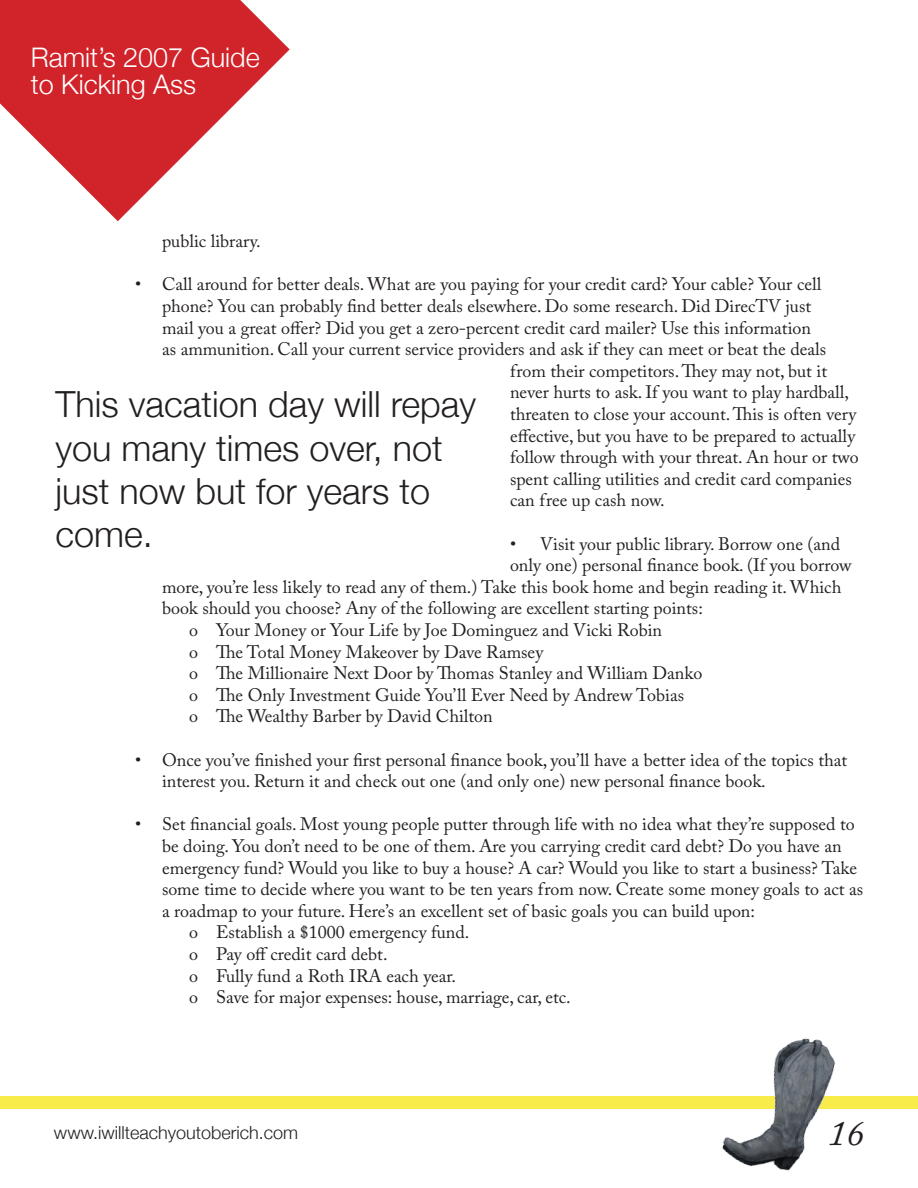
<style>
.page{position:relative;width:918px;height:1188px;background:#fff}
.page>*{position:absolute;margin:0;border:0;box-sizing:border-box;transform-origin:0 0}
.t1{font:300 36px/43.2px "Helvetica Neue";color:#231f20}
.t2{font:italic 36px "Adobe Caslon Pro";color:#231f20}
.t3{font:300 27px/27px "Helvetica Neue";color:#fff}
.t4{font:18px/21.6px "Adobe Caslon Pro";color:#231f20}
.t5{font:300 18px "Helvetica Neue";color:#231f20}
</style>
<div class="page">
<div style="left:1px;top:1096px;width:917px;height:12px;background:#f8ec4b"></div>
<img style="left:679px;top:1038px;width:186px;height:133px">
<svg style="left:0;top:0;width:290px;height:221px;fill:#d1232a"></svg>
<h2 class="t3" style="left:31px;top:44px;width:231px">Ramit’s 2007 Guide to Kicking Ass</h2>
<p class="t4" style="left:162px;top:230px;width:100px">public library.</p>
<p class="t4" style="left:135px;top:273px;width:688px">• Call around for better deals. What are you paying for your credit card? Your cable? Your cell</p>
<p class="t4" style="left:162px;top:295px;width:651px">phone? You can probably find better deals elsewhere. Do some research. Did DirecTV just</p>
<p class="t4" style="left:162px;top:317px;width:650px">mail you a great offer? Did you get a zero-percent credit card mailer? Use this information</p>
<p class="t4" style="left:162px;top:338px;width:666px">as ammunition. Call your current service providers and ask if they can meet or beat the deals</p>
<p class="t4" style="left:510px;top:360px;width:319px">from their competitors. They may not, but it</p>
<p class="t4" style="left:510px;top:381px;width:341px">never hurts to ask. If you want to play hardball,</p>
<p class="t4" style="left:510px;top:403px;width:348px">threaten to close your account. This is often very</p>
<p class="t4" style="left:510px;top:425px;width:347px">effective, but you have to be prepared to actually</p>
<p class="t4" style="left:510px;top:446px;width:350px">follow through with your threat. An hour or two</p>
<p class="t4" style="left:510px;top:468px;width:343px">spent calling utilities and credit card companies</p>
<p class="t4" style="left:510px;top:489px;width:156px">can free up cash now.</p>
<p class="t4" style="left:510px;top:533px;width:332px">• Visit your public library. Borrow one (and</p>
<p class="t4" style="left:510px;top:554px;width:343px">only one) personal finance book. (If you borrow</p>
<p class="t4" style="left:162px;top:576px;width:681px">more, you’re less likely to read any of them.) Take this book home and begin reading it. Which</p>
<p class="t4" style="left:162px;top:597px;width:542px">book should you choose? Any of the following are excellent starting points:</p>
<p class="t4" style="left:189px;top:619px;width:475px">o Your Money or Your Life by Joe Dominguez and Vicki Robin</p>
<p class="t4" style="left:189px;top:641px;width:356px">o The Total Money Makeover by Dave Ramsey</p>
<p class="t4" style="left:189px;top:662px;width:515px">o The Millionaire Next Door by Thomas Stanley and William Danko</p>
<p class="t4" style="left:189px;top:684px;width:497px">o The Only Investment Guide You’ll Ever Need by Andrew Tobias</p>
<p class="t4" style="left:189px;top:705px;width:305px">o The Wealthy Barber by David Chilton</p>
<p class="t4" style="left:162px;top:749px;width:687px;text-indent:-27px">• Once you’ve finished your first personal finance book, you’ll have a better idea of the topics that interest you. Return it and check out one (and only one) new personal finance book.</p>
<p class="t4" style="left:135px;top:813px;width:721px">• Set financial goals. Most young people putter through life with no idea what they’re supposed to</p>
<p class="t4" style="left:162px;top:835px;width:681px">be doing. You don’t need to be one of them. Are you carrying credit card debt? Do you have an</p>
<p class="t4" style="left:162px;top:857px;width:697px">emergency fund? Would you like to buy a house? A car? Would you like to start a business? Take</p>
<p class="t4" style="left:162px;top:878px;width:703px">some time to decide where you want to be ten years from now. Create some money goals to act as</p>
<p class="t4" style="left:162px;top:900px;width:595px">a roadmap to your future. Here’s an excellent set of basic goals you can build upon:</p>
<p class="t4" style="left:189px;top:921px;width:282px">o Establish a $1000 emergency fund.</p>
<p class="t4" style="left:189px;top:943px;width:200px">o Pay off credit card debt.</p>
<p class="t4" style="left:189px;top:965px;width:269px">o Fully fund a Roth IRA each year.</p>
<p class="t4" style="left:189px;top:986px;width:383px">o Save for major expenses: house, marriage, car, etc.</p>
<h1 class="t1" style="left:55px;top:382px;width:422px">This vacation day will repay you many times over, not just now but for years to come.</h1>
<p class="t5" style="left:54px;top:1122px;width:246px">www.iwillteachyoutoberich.com</p>
<h1 class="t2" style="left:828px;top:1111px;width:37px">16</h1>
</div>
